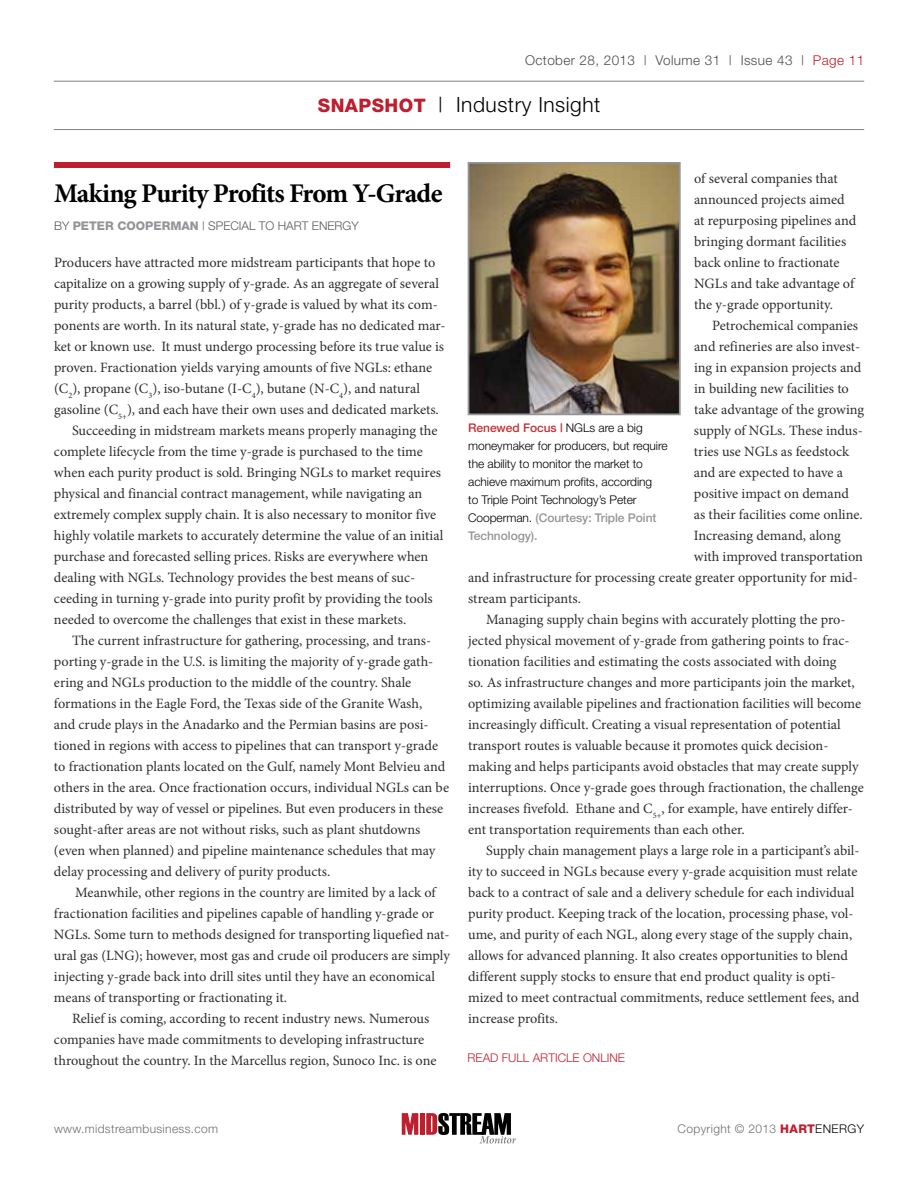
<style>
.page{position:relative;width:918px;height:1188px;background:#fff}
.page>*{position:absolute;margin:0;border:0;box-sizing:border-box;transform-origin:0 0}
.t1{font:700 27px "Minion Pro";letter-spacing:-.035em;color:#000}
.t2{font:300 21px "Helvetica Neue";letter-spacing:.025em;color:#000}
.t3{font:14.25px/21px "Minion Pro";color:#2e2e2f}
.t4{font:300 13.5px "Helvetica Neue";letter-spacing:.03em;color:#4d4d4f}
.t5{font:300 12px/18px "Helvetica Neue";letter-spacing:-.005em;color:#000}
.t6{font:300 12px "Helvetica Neue";letter-spacing:.03em;color:#6d6e71}
.t7{font:300 12px "Helvetica Neue";color:#be1e2d}
.t8{font:800 12px "Helvetica Neue";color:#939598}
.t9{font:300 12px "Helvetica Neue";color:#58595b}
.s1{color:#be1e2d}
.s2{font-weight:800;font-size:18.6px;color:#be1e2d}
.s3{font-weight:300;color:#58595b}
.s4{font-weight:500;color:#c13134}
.s5{font-weight:500;color:#939598}
.s6{font-weight:800;color:#be1e2d}
.s7{color:#000}
</style>
<div class="page">
<hr style="left:54px;top:81px;width:810px;height:1px;background:#808285">
<hr style="left:54px;top:129px;width:810px;height:1px;background:#808285">
<svg style="left:402px;top:1113px;width:16px;height:22px"></svg>
<div style="left:420px;top:1113px;width:5px;height:22px;background:#be1e2d"></div>
<svg style="left:426px;top:1113px;width:90px;height:30px"></svg>
<div style="left:54px;top:162px;width:396px;height:6px;background:#be1e2d"></div>
<img style="left:471px;top:165px;width:207px;height:247px">
<div style="left:468px;top:162px;width:213px;height:253px;border:2px solid #939598"></div>
<p class="t4" style="left:525px;top:52px;width:341px">October 28, 2013 | Volume 31 | Issue 43 | <span class="s1">Page 11</span></p>
<h2 class="t2" style="left:318px;top:92px;width:284px"><span class="s2">SNAPSHOT</span> | Industry Insight</h2>
<h1 class="t1" style="left:54px;top:174px;width:390px">Making Purity Profits From Y-Grade</h1>
<p class="t8" style="left:54px;top:218px;width:163px"><span class="s3">by</span> PETER COOPERMAN <span class="s3">| Spe</span></p>
<p class="t9" style="left:230px;top:218px;width:130px">cial to Hart Energy</p>
<p class="t3" style="left:54px;top:252px;width:383px">Producers have attracted more midstream participants that hope to</p>
<p class="t3" style="left:54px;top:273px;width:387px">capitalize on a growing supply of y-grade. As an aggregate of several</p>
<p class="t3" style="left:54px;top:294px;width:385px">purity products, a barrel (bbl.) of y-grade is valued by what its com-</p>
<p class="t3" style="left:54px;top:315px;width:393px">ponents are worth. In its natural state, y-grade has no dedicated mar-</p>
<p class="t3" style="left:54px;top:336px;width:392px">ket or known use. It must undergo processing before its true value is</p>
<p class="t3" style="left:54px;top:357px;width:380px">proven. Fractionation yields varying amounts of five NGLs: ethane</p>
<p class="t3" style="left:54px;top:378px;width:367px">(C<sub>2</sub>), propane (C<sub>3</sub>), iso-butane (I-C<sub>4</sub>), butane (N-C<sub>4</sub>), and natural</p>
<p class="t3" style="left:54px;top:399px;width:386px">gasoline (C<sub>5+</sub>), and each have their own uses and dedicated markets.</p>
<p class="t3" style="left:72px;top:420px;width:367px">Succeeding in midstream markets means properly managing the</p>
<p class="t3" style="left:54px;top:441px;width:370px">complete lifecycle from the time y-grade is purchased to the time</p>
<p class="t3" style="left:54px;top:462px;width:388px">when each purity product is sold. Bringing NGLs to market requires</p>
<p class="t3" style="left:54px;top:483px;width:370px">physical and financial contract management, while navigating an</p>
<p class="t3" style="left:54px;top:504px;width:384px">extremely complex supply chain. It is also necessary to monitor five</p>
<p class="t3" style="left:54px;top:525px;width:391px">highly volatile markets to accurately determine the value of an initial</p>
<p class="t3" style="left:54px;top:546px;width:376px">purchase and forecasted selling prices. Risks are everywhere when</p>
<p class="t3" style="left:54px;top:567px;width:363px">dealing with NGLs. Technology provides the best means of suc-</p>
<p class="t3" style="left:54px;top:588px;width:380px">ceeding in turning y-grade into purity profit by providing the tools</p>
<p class="t3" style="left:54px;top:609px;width:354px">needed to overcome the challenges that exist in these markets.</p>
<p class="t3" style="left:72px;top:630px;width:361px">The current infrastructure for gathering, processing, and trans-</p>
<p class="t3" style="left:54px;top:651px;width:381px">porting y-grade in the U.S. is limiting the majority of y-grade gath-</p>
<p class="t3" style="left:54px;top:672px;width:359px">ering and NGLs production to the middle of the country. Shale</p>
<p class="t3" style="left:54px;top:693px;width:370px">formations in the Eagle Ford, the Texas side of the Granite Wash,</p>
<p class="t3" style="left:54px;top:714px;width:376px">and crude plays in the Anadarko and the Permian basins are posi-</p>
<p class="t3" style="left:54px;top:735px;width:386px">tioned in regions with access to pipelines that can transport y-grade</p>
<p class="t3" style="left:54px;top:756px;width:393px">to fractionation plants located on the Gulf, namely Mont Belvieu and</p>
<p class="t3" style="left:54px;top:777px;width:397px">others in the area. Once fractionation occurs, individual NGLs can be</p>
<p class="t3" style="left:54px;top:798px;width:391px">distributed by way of vessel or pipelines. But even producers in these</p>
<p class="t3" style="left:54px;top:819px;width:368px">sought-after areas are not without risks, such as plant shutdowns</p>
<p class="t3" style="left:54px;top:840px;width:383px">(even when planned) and pipeline maintenance schedules that may</p>
<p class="t3" style="left:54px;top:861px;width:278px">delay processing and delivery of purity products.</p>
<p class="t3" style="left:75px;top:882px;width:362px">Meanwhile, other regions in the country are limited by a lack of</p>
<p class="t3" style="left:54px;top:903px;width:382px">fractionation facilities and pipelines capable of handling y-grade or</p>
<p class="t3" style="left:54px;top:924px;width:397px">NGLs. Some turn to methods designed for transporting liquefied nat-</p>
<p class="t3" style="left:54px;top:945px;width:397px">ural gas (LNG); however, most gas and crude oil producers are simply</p>
<p class="t3" style="left:54px;top:966px;width:382px">injecting y-grade back into drill sites until they have an economical</p>
<p class="t3" style="left:54px;top:987px;width:234px">means of transporting or fractionating it.</p>
<p class="t3" style="left:72px;top:1008px;width:359px">Relief is coming, according to recent industry news. Numerous</p>
<p class="t3" style="left:54px;top:1029px;width:372px">companies have made commitments to developing infrastructure</p>
<p class="t3" style="left:54px;top:1050px;width:384px">throughout the country. In the Marcellus region, Sunoco Inc. is one</p>
<p class="t3" style="left:694px;top:168px;width:164px">of several companies that announced projects aimed at repurposing pipelines and bringing dormant facilities back online to fractionate<br>NGLs and take advantage of the y-grade opportunity.</p>
<p class="t3" style="left:712px;top:315px;width:147px">Petrochemical companies</p>
<p class="t3" style="left:694px;top:336px;width:168px">and refineries are also invest-</p>
<p class="t3" style="left:694px;top:357px;width:169px">ing in expansion projects and</p>
<p class="t3" style="left:694px;top:378px;width:156px">in building new facilities to</p>
<p class="t3" style="left:694px;top:399px;width:172px">take advantage of the growing</p>
<p class="t3" style="left:694px;top:420px;width:170px">supply of NGLs. These indus-</p>
<p class="t3" style="left:694px;top:441px;width:157px">tries use NGLs as feedstock</p>
<p class="t3" style="left:694px;top:462px;width:151px">and are expected to have a</p>
<p class="t3" style="left:694px;top:483px;width:157px">positive impact on demand</p>
<p class="t3" style="left:694px;top:504px;width:170px">as their facilities come online.</p>
<p class="t3" style="left:694px;top:525px;width:148px">Increasing demand, along</p>
<p class="t3" style="left:694px;top:546px;width:171px">with improved transportation</p>
<p class="t3" style="left:468px;top:567px;width:391px">and infrastructure for processing create greater opportunity for mid-</p>
<p class="t3" style="left:468px;top:588px;width:114px">stream participants.</p>
<p class="t3" style="left:486px;top:609px;width:361px">Managing supply chain begins with accurately plotting the pro-</p>
<p class="t3" style="left:468px;top:630px;width:383px">jected physical movement of y-grade from gathering points to frac-</p>
<p class="t3" style="left:468px;top:651px;width:370px">tionation facilities and estimating the costs associated with doing</p>
<p class="t3" style="left:468px;top:672px;width:388px">so. As infrastructure changes and more participants join the market,</p>
<p class="t3" style="left:468px;top:693px;width:395px">optimizing available pipelines and fractionation facilities will become</p>
<p class="t3" style="left:468px;top:714px;width:374px">increasingly difficult. Creating a visual representation of potential</p>
<p class="t3" style="left:468px;top:735px;width:362px">transport routes is valuable because it promotes quick decision-</p>
<p class="t3" style="left:468px;top:756px;width:392px">making and helps participants avoid obstacles that may create supply</p>
<p class="t3" style="left:468px;top:777px;width:397px">interruptions. Once y-grade goes through fractionation, the challenge</p>
<p class="t3" style="left:468px;top:798px;width:386px">increases fivefold. Ethane and C<sub>5+</sub>, for example, have entirely differ-</p>
<p class="t3" style="left:468px;top:819px;width:278px">ent transportation requirements than each other.</p>
<p class="t3" style="left:486px;top:840px;width:375px">Supply chain management plays a large role in a participant’s abil-</p>
<p class="t3" style="left:468px;top:861px;width:391px">ity to succeed in NGLs because every y-grade acquisition must relate</p>
<p class="t3" style="left:468px;top:882px;width:388px">back to a contract of sale and a delivery schedule for each individual</p>
<p class="t3" style="left:468px;top:903px;width:387px">purity product. Keeping track of the location, processing phase, vol-</p>
<p class="t3" style="left:468px;top:924px;width:386px">ume, and purity of each NGL, along every stage of the supply chain,</p>
<p class="t3" style="left:468px;top:945px;width:382px">allows for advanced planning. It also creates opportunities to blend</p>
<p class="t3" style="left:468px;top:966px;width:369px">different supply stocks to ensure that end product quality is opti-</p>
<p class="t3" style="left:468px;top:987px;width:393px">mized to meet contractual commitments, reduce settlement fees, and</p>
<p class="t3" style="left:468px;top:1008px;width:92px">increase profits.</p>
<p class="t5" style="left:468px;top:418px;width:201px"><span class="s4">Renewed Focus |</span> NG Ls are a big moneymaker for producers, but require the ability to monitor the market to achieve maximum profits, according<br>to Triple Point Technology’s Peter<br>Cooperman. <span class="s5">(Courtesy: Triple Point<br>Technology).</span></p>
<p class="t7" style="left:468px;top:1051px;width:158px">read full article online</p>
<p class="t6" style="left:54px;top:1122px;width:166px">www.midstreambusiness.com</p>
<p class="t6" style="left:678px;top:1122px;width:188px">Copyright © 2013 <span class="s6">HART</span><span class="s7">Energy</span></p>
</div>
